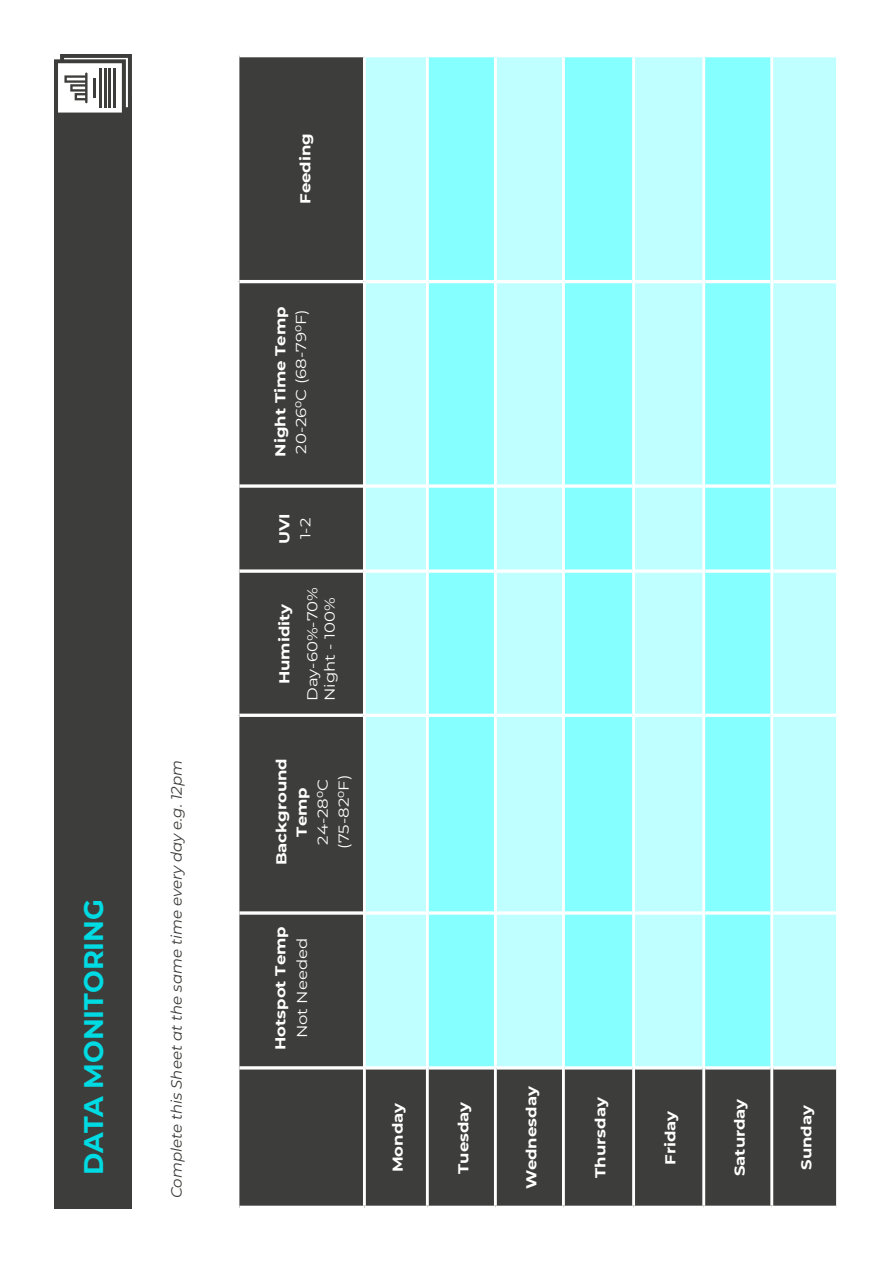
<style>
.page{position:relative;width:893px;height:1263px;background:#fff}
.page>*{position:absolute;margin:0;border:0;box-sizing:border-box;transform-origin:0 0}
.t1{font:700 27px "Montserrat";color:#00dbe3}
.t2{font:italic 15px "Montserrat";color:#3d3d3b}
.t3{font:14.4px/20.7px "Montserrat";color:#fff;text-align:center;scale:1.15 1}
.t4{font:700 14.4px/21.5px "Montserrat";color:#fff;text-align:center;scale:1.15 1}
.s1{font-weight:700}
.s2{font-weight:400}
</style>
<div class="page">
<div style="left:239px;top:57px;width:597px;height:1149px;background:#3d3d3b"></div>
<div style="left:366px;top:57px;width:470px;height:1009px;background:#c0ffff"></div>
<svg style="left:429px;top:57px;width:341px;height:1009px;background:#9cffff"></svg>
<hr style="left:363px;top:1068px;width:3px;height:138px;background:#fff">
<hr style="left:426px;top:1068px;width:3px;height:138px;background:#fff">
<hr style="left:494px;top:1068px;width:3px;height:138px;background:#fff">
<hr style="left:562px;top:1068px;width:3px;height:138px;background:#fff">
<hr style="left:632px;top:1068px;width:3px;height:138px;background:#fff">
<hr style="left:702px;top:1068px;width:3px;height:138px;background:#fff">
<hr style="left:770px;top:1068px;width:3px;height:138px;background:#fff">
<hr style="left:239px;top:1066px;width:124px;height:3px;background:#fff">
<svg style="left:239px;top:911px;width:124px;height:4px"></svg>
<hr style="left:239px;top:714px;width:124px;height:3px;background:#fff">
<svg style="left:239px;top:569px;width:124px;height:4px"></svg>
<svg style="left:239px;top:484px;width:124px;height:4px"></svg>
<hr style="left:239px;top:280px;width:124px;height:3px;background:#fff">
<hr style="left:363px;top:913px;width:3px;height:155px;background:#fff">
<hr style="left:363px;top:715px;width:3px;height:198px;background:#fff">
<hr style="left:363px;top:571px;width:3px;height:144px;background:#fff">
<hr style="left:363px;top:486px;width:3px;height:85px;background:#fff">
<hr style="left:363px;top:282px;width:3px;height:204px;background:#fff">
<hr style="left:363px;top:57px;width:3px;height:225px;background:#fff">
<hr style="left:426px;top:913px;width:3px;height:155px;background:#fff">
<hr style="left:426px;top:715px;width:3px;height:198px;background:#fff">
<hr style="left:426px;top:571px;width:3px;height:144px;background:#fff">
<hr style="left:426px;top:486px;width:3px;height:85px;background:#fff">
<hr style="left:426px;top:282px;width:3px;height:204px;background:#fff">
<hr style="left:426px;top:57px;width:3px;height:225px;background:#fff">
<hr style="left:494px;top:913px;width:3px;height:155px;background:#fff">
<hr style="left:494px;top:715px;width:3px;height:198px;background:#fff">
<hr style="left:494px;top:571px;width:3px;height:144px;background:#fff">
<hr style="left:494px;top:486px;width:3px;height:85px;background:#fff">
<hr style="left:494px;top:282px;width:3px;height:204px;background:#fff">
<hr style="left:494px;top:57px;width:3px;height:225px;background:#fff">
<hr style="left:562px;top:913px;width:3px;height:155px;background:#fff">
<hr style="left:562px;top:715px;width:3px;height:198px;background:#fff">
<hr style="left:562px;top:571px;width:3px;height:144px;background:#fff">
<hr style="left:562px;top:486px;width:3px;height:85px;background:#fff">
<hr style="left:562px;top:282px;width:3px;height:204px;background:#fff">
<hr style="left:562px;top:57px;width:3px;height:225px;background:#fff">
<hr style="left:632px;top:913px;width:3px;height:155px;background:#fff">
<hr style="left:632px;top:715px;width:3px;height:198px;background:#fff">
<hr style="left:632px;top:571px;width:3px;height:144px;background:#fff">
<hr style="left:632px;top:486px;width:3px;height:85px;background:#fff">
<hr style="left:632px;top:282px;width:3px;height:204px;background:#fff">
<hr style="left:632px;top:57px;width:3px;height:225px;background:#fff">
<hr style="left:702px;top:913px;width:3px;height:155px;background:#fff">
<hr style="left:702px;top:715px;width:3px;height:198px;background:#fff">
<hr style="left:702px;top:571px;width:3px;height:144px;background:#fff">
<hr style="left:702px;top:486px;width:3px;height:85px;background:#fff">
<hr style="left:702px;top:282px;width:3px;height:204px;background:#fff">
<hr style="left:702px;top:57px;width:3px;height:225px;background:#fff">
<hr style="left:770px;top:913px;width:3px;height:155px;background:#fff">
<hr style="left:770px;top:715px;width:3px;height:198px;background:#fff">
<hr style="left:770px;top:571px;width:3px;height:144px;background:#fff">
<hr style="left:770px;top:486px;width:3px;height:85px;background:#fff">
<hr style="left:770px;top:282px;width:3px;height:204px;background:#fff">
<hr style="left:770px;top:57px;width:3px;height:225px;background:#fff">
<hr style="left:366px;top:1066px;width:60px;height:3px;background:#fff">
<svg style="left:366px;top:911px;width:60px;height:4px"></svg>
<hr style="left:366px;top:714px;width:60px;height:3px;background:#fff">
<svg style="left:366px;top:569px;width:60px;height:4px"></svg>
<svg style="left:366px;top:484px;width:60px;height:4px"></svg>
<hr style="left:366px;top:280px;width:60px;height:3px;background:#fff">
<hr style="left:429px;top:1066px;width:65px;height:3px;background:#fff">
<svg style="left:429px;top:911px;width:65px;height:4px"></svg>
<hr style="left:429px;top:714px;width:65px;height:3px;background:#fff">
<svg style="left:429px;top:569px;width:65px;height:4px"></svg>
<svg style="left:429px;top:484px;width:65px;height:4px"></svg>
<hr style="left:429px;top:280px;width:65px;height:3px;background:#fff">
<hr style="left:497px;top:1066px;width:65px;height:3px;background:#fff">
<svg style="left:497px;top:911px;width:65px;height:4px"></svg>
<hr style="left:497px;top:714px;width:65px;height:3px;background:#fff">
<svg style="left:497px;top:569px;width:65px;height:4px"></svg>
<svg style="left:497px;top:484px;width:65px;height:4px"></svg>
<hr style="left:497px;top:280px;width:65px;height:3px;background:#fff">
<hr style="left:565px;top:1066px;width:67px;height:3px;background:#fff">
<svg style="left:565px;top:911px;width:67px;height:4px"></svg>
<hr style="left:565px;top:714px;width:67px;height:3px;background:#fff">
<svg style="left:565px;top:569px;width:67px;height:4px"></svg>
<svg style="left:565px;top:484px;width:67px;height:4px"></svg>
<hr style="left:565px;top:280px;width:67px;height:3px;background:#fff">
<hr style="left:635px;top:1066px;width:67px;height:3px;background:#fff">
<hr style="left:635px;top:911px;width:67px;height:4px;background:#f3ffff">
<hr style="left:635px;top:714px;width:67px;height:3px;background:#fff">
<svg style="left:635px;top:569px;width:67px;height:4px"></svg>
<svg style="left:635px;top:484px;width:67px;height:4px"></svg>
<hr style="left:635px;top:280px;width:67px;height:3px;background:#fff">
<hr style="left:705px;top:1066px;width:65px;height:3px;background:#fff">
<svg style="left:705px;top:911px;width:65px;height:4px"></svg>
<hr style="left:705px;top:714px;width:65px;height:3px;background:#fff">
<svg style="left:705px;top:569px;width:65px;height:4px"></svg>
<svg style="left:705px;top:484px;width:65px;height:4px"></svg>
<hr style="left:705px;top:280px;width:65px;height:3px;background:#fff">
<hr style="left:773px;top:1066px;width:63px;height:3px;background:#fff">
<svg style="left:773px;top:911px;width:63px;height:4px"></svg>
<hr style="left:773px;top:714px;width:63px;height:3px;background:#fff">
<svg style="left:773px;top:569px;width:63px;height:4px"></svg>
<svg style="left:773px;top:484px;width:63px;height:4px"></svg>
<hr style="left:773px;top:280px;width:63px;height:3px;background:#fff">
<div style="left:54px;top:96px;width:78px;height:1113px;background:#3d3d3b"></div>
<svg style="left:54px;top:54px;width:78px;height:59px"></svg>
<p class="t1" style="left:74px;top:1175px;width:277px;rotate:-90deg">DATA MONITORING</p>
<p class="t2" style="left:166px;top:1198px;width:439px;rotate:-90deg">Complete this Sheet at the same time every day e.g. 12pm</p>
<p class="t4" style="left:294px;top:204px;width:63px;rotate:-90deg">Feeding</p>
<p class="t3" style="left:270px;top:457px;width:132px;text-align:left;rotate:-90deg"><span class="s1">Night Time Temp<br></span>20-26⁰C (68-79⁰F)</p>
<p class="t4" style="left:273px;top:544px;width:28px;rotate:-90deg">UVI</p>
<p class="t3" style="left:295px;top:539px;width:20px;rotate:-90deg">1-2</p>
<p class="t3" style="left:270px;top:701px;width:101px;line-height:28px;rotate:-90deg"><span class="s1">Humidity<br></span>Day-60%-70%</p>
<p class="t3" style="left:319px;top:701px;width:92px;rotate:-90deg">Night - 100%</p>
<p class="t3" style="left:271px;top:865px;width:95px;rotate:-90deg"><span class="s1">Background<br>Temp<br></span>24-28⁰C (75-82⁰F)</p>
<p class="t4" style="left:269px;top:1050px;width:109px;rotate:-90deg">Hotspot Temp<br><span class="s2">Not Needed</span></p>
<p class="t4" style="left:386px;top:1172px;width:62px;rotate:-90deg">Monday</p>
<p class="t4" style="left:452px;top:1173px;width:64px;rotate:-90deg">Tuesday</p>
<p class="t4" style="left:520px;top:1189px;width:91px;rotate:-90deg">Wednesday</p>
<p class="t4" style="left:589px;top:1178px;width:72px;rotate:-90deg">Thursday</p>
<p class="t4" style="left:659px;top:1164px;width:49px;rotate:-90deg">Friday</p>
<p class="t4" style="left:728px;top:1176px;width:69px;rotate:-90deg">Saturday</p>
<p class="t4" style="left:795px;top:1170px;width:58px;rotate:-90deg">Sunday</p>
</div>
